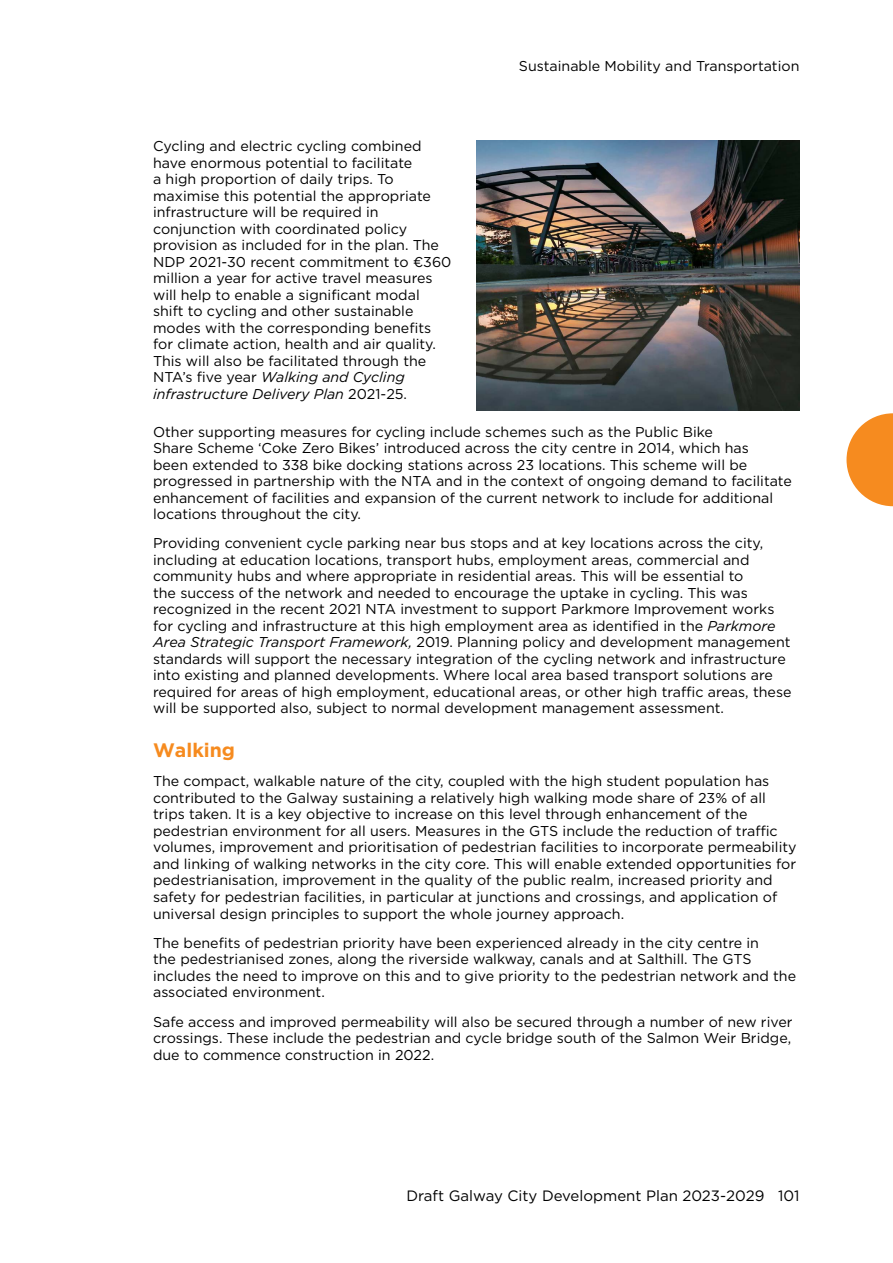
<style>
.page{position:relative;width:893px;height:1263px;background:#fff}
.page>*{position:absolute;margin:0;border:0;box-sizing:border-box;transform-origin:0 0}
.t1{font:700 19.5px "Gotham";color:#f68b1f}
.t2{font:15px "Gotham";color:#000}
.t3{font:14.25px/16.5px "Gotham";color:#000}
.s1{font-style:italic}
</style>
<div class="page">
<svg style="left:846px;top:413px;width:47px;height:93px"></svg>
<img style="left:476px;top:140px;width:323px;height:270px">
<p class="t3" style="left:519px;top:57px;width:282px">Sustainable Mobility and Transportation</p>
<p class="t3" style="left:153px;top:138px;width:300px">Cycling and electric cycling combined have enormous potential to facilitate<br>a high proportion of daily trips. To maximise this potential the appropriate infrastructure will be required in conjunction with coordinated policy provision as included for in the plan. The NDP 2021-30 recent commitment to €360 million a year for active travel measures will help to enable a significant modal shift to cycling and other sustainable modes with the corresponding benefits for climate action, health and air quality.<br>This will also be facilitated through the NTA’s five year <span class="s1">Walking and Cycling infrastructure Delivery Plan</span> 2021-25.</p>
<p class="t3" style="left:153px;top:423px;width:640px">Other supporting measures for cycling include schemes such as the Public Bike<br>Share Scheme ‘Coke Zero Bikes’ introduced across the city centre in 2014, which has<br>been extended to 338 bike docking stations across 23 locations. This scheme will be progressed in partnership with the NTA and in the context of ongoing demand to facilitate enhancement of facilities and expansion of the current network to include for additional locations throughout the city.</p>
<p class="t3" style="left:153px;top:535px;width:640px">Providing convenient cycle parking near bus stops and at key locations across the city, including at education locations, transport hubs, employment areas, commercial and community hubs and where appropriate in residential areas. This will be essential to<br>the success of the network and needed to encourage the uptake in cycling. This was recognized in the recent 2021 NTA investment to support Parkmore Improvement works for cycling and infrastructure at this high employment area as identified in the <span class="s1">Parkmore Area Strategic Transport Framework,</span> 2019. Planning policy and development management standards will support the necessary integration of the cycling network and infrastructure into existing and planned developments. Where local area based transport solutions are required for areas of high employment, educational areas, or other high traffic areas, these will be supported also, subject to normal development management assessment.</p>
<h1 class="t1" style="left:153px;top:739px;width:84px">Walking</h1>
<p class="t3" style="left:153px;top:773px;width:645px">The compact, walkable nature of the city, coupled with the high student population has contributed to the Galway sustaining a relatively high walking mode share of 23% of all trips taken. It is a key objective to increase on this level through enhancement of the pedestrian environment for all users. Measures in the GTS include the reduction of traffic volumes, improvement and prioritisation of pedestrian facilities to incorporate permeability and linking of walking networks in the city core. This will enable extended opportunities for pedestrianisation, improvement in the quality of the public realm, increased priority and safety for pedestrian facilities, in particular at junctions and crossings, and application of universal design principles to support the whole journey approach.</p>
<p class="t3" style="left:153px;top:934px;width:645px">The benefits of pedestrian priority have been experienced already in the city centre in<br>the pedestrianised zones, along the riverside walkway, canals and at Salthill. The GTS includes the need to improve on this and to give priority to the pedestrian network and the associated environment.</p>
<p class="t3" style="left:153px;top:1013px;width:641px;text-align:justify">Safe access and improved permeability will also be secured through a number of new river crossings. These include the pedestrian and cycle bridge south of the Salmon Weir Bridge, due to commence construction in 2022.</p>
<p class="t2" style="left:406px;top:1186px;width:394px">Draft Galway City Development Plan 2023-2029 101</p>
</div>
